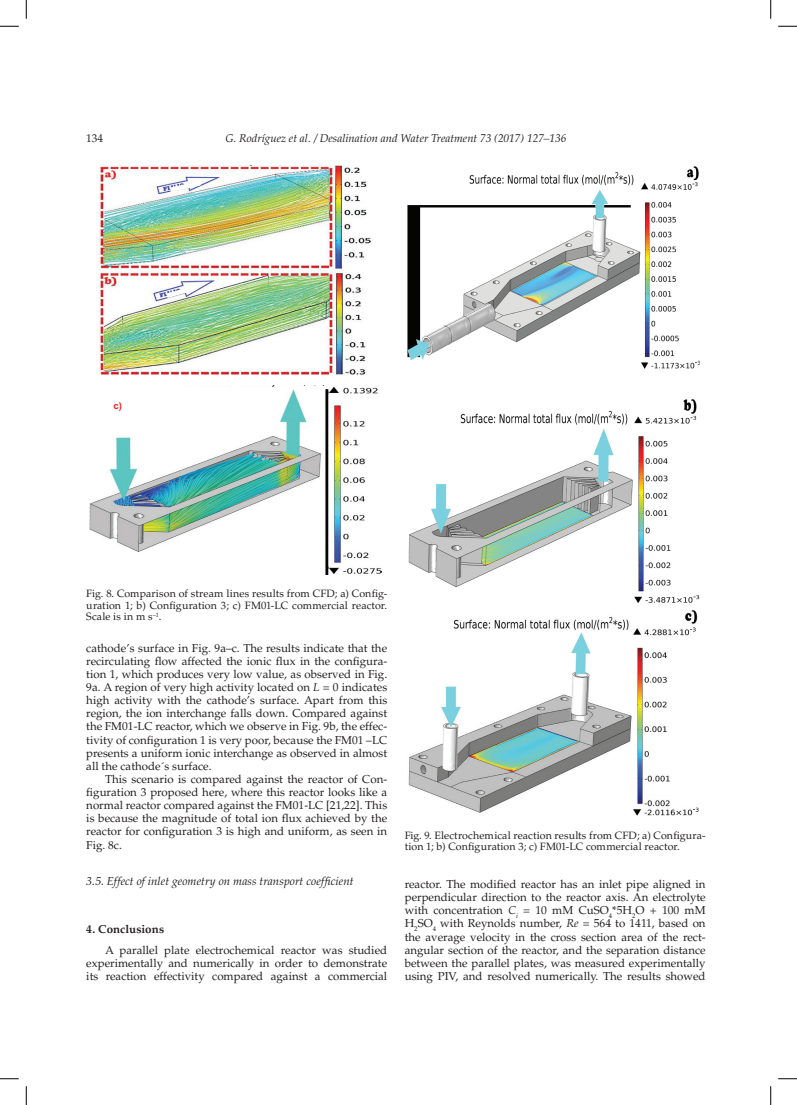
<style>
.page{position:relative;width:797px;height:1105px;background:#fff}
.page>*{position:absolute;margin:0;border:0;box-sizing:border-box;transform-origin:0 0}
.T{font:11.5px/13.1px "Palatino";color:#231f20;text-align:justify}
._2{font:italic 11.5px "Palatino";letter-spacing:.005em;color:#231f20}
._1{font:700 11.5px "Palatino";color:#231f20}
.t1{font:italic 11.25px "Palatino";color:#231f20}
.t2{font:11.25px "Palatino";color:#231f20}
.FIG_CAP{font:10.62px/11.9px "Palatino";letter-spacing:.005em;color:#231f20;text-align:justify}
.t3{font:700 9.5px "Arial";color:#ee2123}
.s1{font-style:italic}
</style>
<div class="page">
<img style="left:99px;top:165px;width:271px;height:209px">
<img style="left:89px;top:386px;width:292px;height:188px">
<svg style="left:170px;top:181px;width:30px;height:11px"></svg>
<svg style="left:166px;top:285px;width:31px;height:13px"></svg>
<div style="left:106px;top:399px;width:23px;height:14px;background:#fff"></div>
<img style="left:407px;top:166px;width:292px;height:203px">
<img style="left:408px;top:399px;width:291px;height:204px">
<img style="left:408px;top:610px;width:291px;height:206px">
<svg style="left:0;top:25px;width:19px;height:2px"></svg>
<svg style="left:778px;top:25px;width:18px;height:2px"></svg>
<svg style="left:0;top:1078px;width:19px;height:2px"></svg>
<svg style="left:778px;top:1078px;width:18px;height:2px"></svg>
<svg style="left:25px;top:0;width:2px;height:19px"></svg>
<svg style="left:25px;top:1086px;width:2px;height:19px"></svg>
<svg style="left:770px;top:0;width:1px;height:19px"></svg>
<svg style="left:770px;top:1086px;width:1px;height:19px"></svg>
<p class="t2" style="left:86px;top:132px;width:18px">134</p>
<p class="t1" style="left:225px;top:132px;width:342px">G. Rodríguez et al. / Desalination and Water Treatment 73 (2017) 127–136</p>
<p class="t3" style="left:113px;top:399px;width:10px">c)</p>
<p class="FIG_CAP" style="left:86px;top:587px;width:302px">Fig. 8. Comparison of stream lines results from CFD; a) Config&shy;uration 1; b) Configuration 3; c) FM01-LC commercial reactor.<br>Scale is in m s<sup>–1</sup>.</p>
<p class="T" style="left:86px;top:641px;width:302px">cathode’s surface in Fig. 9a–c. The results indicate that the recirculating flow affected the ionic flux in the configura&shy;tion 1, which produces very low value, as observed in Fig.<br>9a. A region of very high activity located on <span class="s1">L</span> = 0 indicates high activity with the cathode’s surface. Apart from this region, the ion interchange falls down. Compared against the FM01-LC reactor, which we observe in Fig. 9b, the effec&shy;tivity of configuration 1 is very poor, because the FM01 –LC presents a uniform ionic interchange as observed in almost all the cathode´s surface.</p>
<p class="T" style="left:86px;top:773px;width:302px;text-indent:19px">This scenario is compared against the reactor of Con&shy;figuration 3 proposed here, where this reactor looks like a normal reactor compared against the FM01-LC [21,22]. This is because the magnitude of total ion flux achieved by the reactor for configuration 3 is high and uniform, as seen in Fig. 8c.</p>
<p class="_2" style="left:86px;top:875px;width:269px">3.5. Effect of inlet geometry on mass transport coefficient</p>
<p class="_1" style="left:86px;top:922px;width:79px">4. Conclusions</p>
<p class="T" style="left:86px;top:943px;width:302px;text-indent:19px">A parallel plate electrochemical reactor was studied experimentally and numerically in order to demonstrate its reaction effectivity compared against a commercial</p>
<p class="FIG_CAP" style="left:404px;top:829px;width:302px">Fig. 9. Electrochemical reaction results from CFD; a) Configura&shy;tion 1; b) Configuration 3; c) FM01-LC commercial reactor.</p>
<p class="T" style="left:404px;top:878px;width:302px">reactor. The modified reactor has an inlet pipe aligned in perpendicular direction to the reactor axis. An electrolyte with concentration <span class="s1">C</span><sub>i</sub> = 10 mM CuSO<sub>4</sub>*5H<sub>2</sub>O + 100 mM H<sub>2</sub>SO<sub>4</sub> with Reynolds number, <span class="s1">Re</span> = 564 to 1411, based on the average velocity in the cross section area of the rect&shy;angular section of the reactor, and the separation distance between the parallel plates, was measured experimentally using PIV, and resolved numerically. The results showed</p>
</div>
